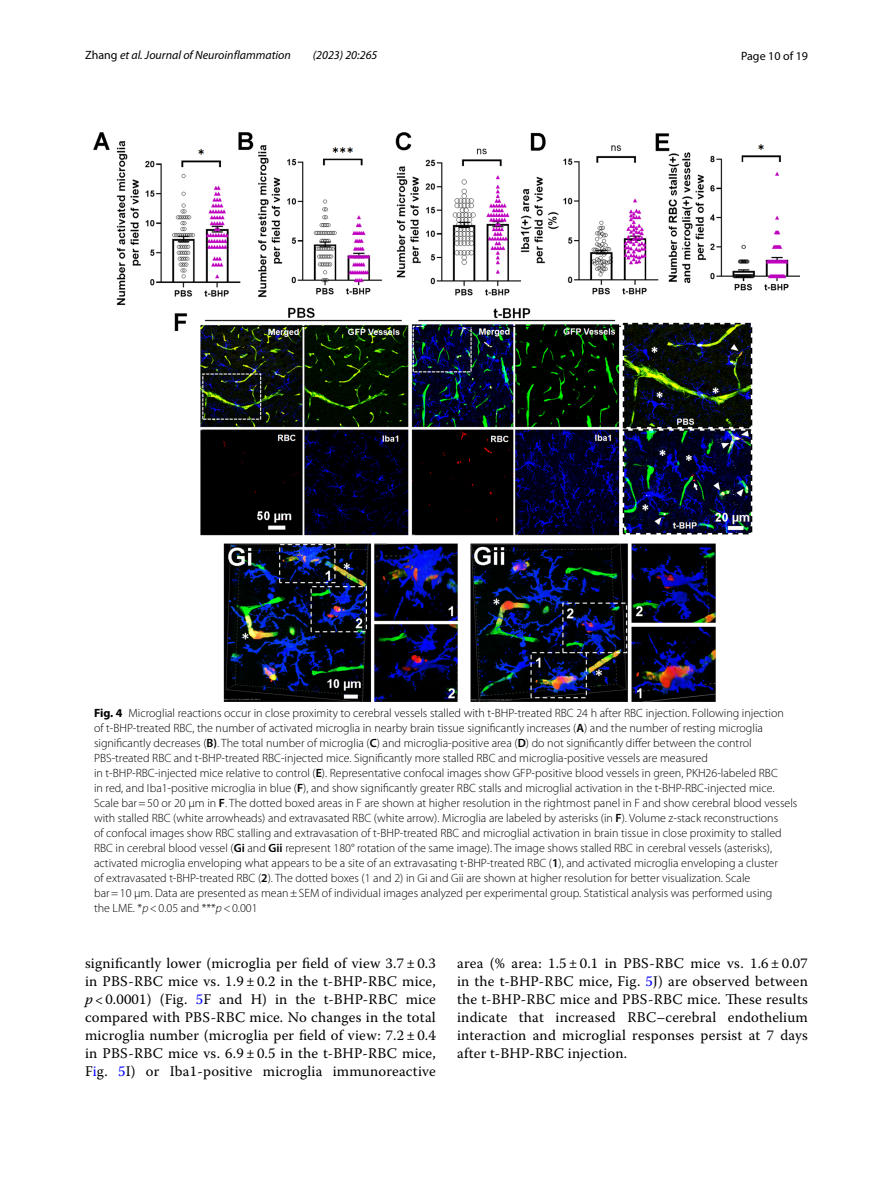
<style>
.page{position:relative;width:893px;height:1187px;background:#fff}
.page>*{position:absolute;margin:0;border:0;box-sizing:border-box;transform-origin:0 0}
.t1{font:14.7px/18px "Warnock Pro";letter-spacing:.015em;color:#000;text-align:justify}
.t2{font:300 12px/15px "Myriad Pro";color:#000}
.t3{font:italic 12px "Myriad Pro";color:#000}
.t4{font:12px "Myriad Pro";color:#000}
.s1{font-style:normal}
.s2{font-weight:700}
.s3{font-weight:600}
.s4{font-style:italic}
.s5{color:#00f}
</style>
<div class="page">
<img style="left:94px;top:133px;width:705px;height:568px">
<p class="t3" style="left:85px;top:48px;width:207px"><span class="s1">Zhang</span> et al. Journal of Neuroinflammation</p>
<p class="t3" style="left:313px;top:48px;width:66px">(2023) 20:265</p>
<p class="t4" style="left:741px;top:48px;width:68px">Page 10 of 19</p>
<p class="t2" style="left:94px;top:705px;width:705px"><span class="s2">Fig. 4</span> Microglial reactions occur in close proximity to cerebral vessels stalled with t-BHP-treated RBC 24 h after RBC injection. Following injection<br>of t-BHP-treated RBC, the number of activated microglia in nearby brain tissue significantly increases (<span class="s3">A</span>) and the number of resting microglia significantly decreases (<span class="s3">B)</span>. The total number of microglia (<span class="s3">C</span>) and microglia-positive area (<span class="s3">D</span>) do not significantly differ between the control PBS-treated RBC and t-BHP-treated RBC-injected mice. Significantly more stalled RBC and microglia-positive vessels are measured<br>in t-BHP-RBC-injected mice relative to control (<span class="s3">E</span>). Representative confocal images show GFP-positive blood vessels in green, PKH26-labeled RBC<br>in red, and Iba1-positive microglia in blue (<span class="s3">F</span>), and show significantly greater RBC stalls and microglial activation in the t-BHP-RBC-injected mice.<br>Scale bar=50 or 20 µm in <span class="s3">F</span>. The dotted boxed areas in F are shown at higher resolution in the rightmost panel in F and show cerebral blood vessels with stalled RBC (white arrowheads) and extravasated RBC (white arrow). Microglia are labeled by asterisks (in <span class="s3">F</span>). Volume z-stack reconstructions<br>of confocal images show RBC stalling and extravasation of t-BHP-treated RBC and microglial activation in brain tissue in close proximity to stalled RBC in cerebral blood vessel (<span class="s3">Gi</span> and <span class="s3">Gii</span> represent 180° rotation of the same image). The image shows stalled RBC in cerebral vessels (asterisks), activated microglia enveloping what appears to be a site of an extravasating t-BHP-treated RBC (<span class="s3">1</span>), and activated microglia enveloping a cluster<br>of extravasated t-BHP-treated RBC (<span class="s3">2</span>). The dotted boxes (1 and 2) in Gi and Gii are shown at higher resolution for better visualization. Scale<br>bar=10 µm. Data are presented as mean±SEM of individual images analyzed per experimental group. Statistical analysis was performed using<br>the LME. *<span class="s4">p</span>&lt;0.05 and ***<span class="s4">p</span>&lt;0.001</p>
<p class="t1" style="left:85px;top:953px;width:352px">significantly lower (microglia per field of view 3.7 ± 0.3 in PBS-RBC mice vs. 1.9 ± 0.2 in the t-BHP-RBC mice, <span class="s4">p</span> &lt; 0.0001) (Fig. <span class="s5">5</span>F and H) in the t-BHP-RBC mice compared with PBS-RBC mice. No changes in the total microglia number (microglia per field of view: 7.2 ± 0.4 in PBS-RBC mice vs. 6.9 ± 0.5 in the t-BHP-RBC mice, F<span class="s5">i</span>g. <span class="s5">5</span>I) or Iba1-positive microglia immunoreactive</p>
<p class="t1" style="left:457px;top:953px;width:352px">area (% area: 1.5 ± 0.1 in PBS-RBC mice vs. 1.6 ± 0.07 in the t-BHP-RBC mice, Fig. <span class="s5">5</span>J) are observed between the t-BHP-RBC mice and PBS-RBC mice. These results indicate that increased RBC–cerebral endothelium interaction and microglial responses persist at 7 days after t-BHP-RBC injection.</p>
</div>
